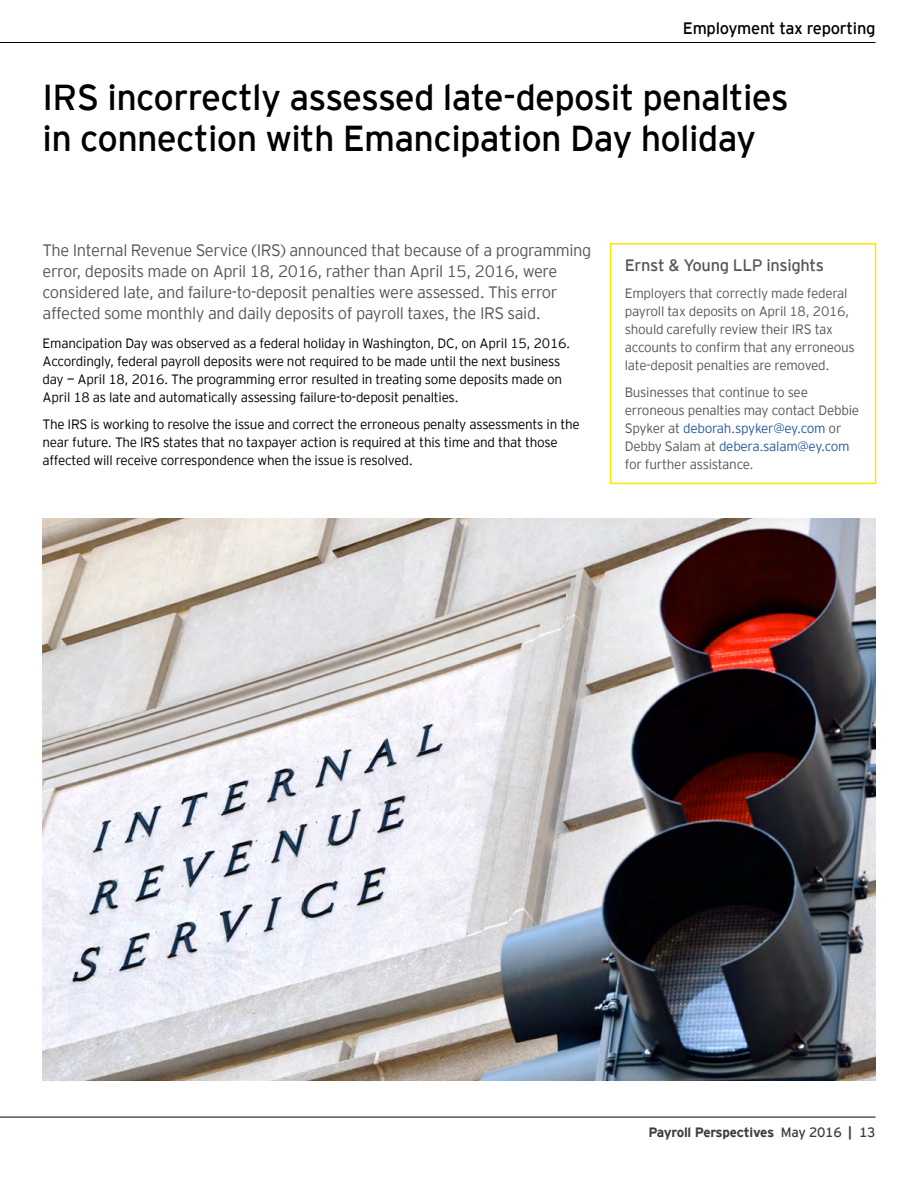
<style>
.page{position:relative;width:918px;height:1188px;background:#fff}
.page>*{position:absolute;margin:0;border:0;box-sizing:border-box;transform-origin:0 0}
.t1{font:36px/41.4px "EY Interstate";letter-spacing:-.02em;color:#000}
.t2{font:300 16.5px/21px "EY Interstate";letter-spacing:-.025em;color:#575756}
.t3{font:16.5px "EY Interstate";letter-spacing:-.02em;color:#000}
.t4{font:16.5px "EY Interstate";letter-spacing:-.02em;color:#575756}
.t5{font:300 13.5px/18px "EY Interstate";letter-spacing:-.02em;color:#000}
.t6{font:300 13.5px/18px "EY Interstate";letter-spacing:-.02em;color:#575756}
.t7{font:700 13.5px "EY Interstate";letter-spacing:-.02em;color:#3c3c3b}
.s1{color:#275b9b}
.s2{font-weight:400}
</style>
<div class="page">
<hr style="left:0;top:42px;width:875px;height:1px;background:#000">
<hr style="left:0;top:1117px;width:875px;height:1px;background:#000">
<div style="left:610px;top:243px;width:266px;height:241px;border:2px solid #ffe400"></div>
<img style="left:43px;top:518px;width:832px;height:562px">
<p class="t3" style="left:683px;top:17px;width:194px">Employment tax reporting</p>
<h1 class="t1" style="left:43px;top:74px;width:748px">IRS incorrectly assessed late-deposit penalties in connection with Emancipation Day holiday</h1>
<p class="t2" style="left:43px;top:239px;width:550px">The Internal Revenue Service (IRS) announced that because of a programming error, deposits made on April 18, 2016, rather than April 15, 2016, were considered late, and failure-to-deposit penalties were assessed. This error affected some monthly and daily deposits of payroll taxes, the IRS said.</p>
<p class="t5" style="left:43px;top:333px;width:529px">Emancipation Day was observed as a federal holiday in Washington, DC, on April 15, 2016.<br>Accordingly, federal payroll deposits were not required to be made until the next business day — April 18, 2016. The programming error resulted in treating some deposits made on April 18 as late and automatically assessing failure-to-deposit penalties.</p>
<p class="t5" style="left:43px;top:414px;width:539px">The IRS is working to resolve the issue and correct the erroneous penalty assessments in the near future. The IRS states that no taxpayer action is required at this time and that those affected will receive correspondence when the issue is resolved.</p>
<p class="t4" style="left:625px;top:254px;width:201px">Ernst &amp; Young LLP insights</p>
<p class="t6" style="left:625px;top:284px;width:232px">Employers that correctly made federal payroll tax deposits on April 18, 2016, should carefully review their IRS tax accounts to confirm that any erroneous late-deposit penalties are removed.</p>
<p class="t6" style="left:625px;top:383px;width:236px">Businesses that continue to see erroneous penalties may contact Debbie Spyker at <span class="s1">deborah.spyker@ey.com</span> or Debby Salam at <span class="s1">debera.salam@ey.com </span>for further assistance.</p>
<p class="t7" style="left:648px;top:1122px;width:229px">Payroll Perspectives <span class="s2">May 2016</span> | <span class="s2">13</span></p>
</div>
